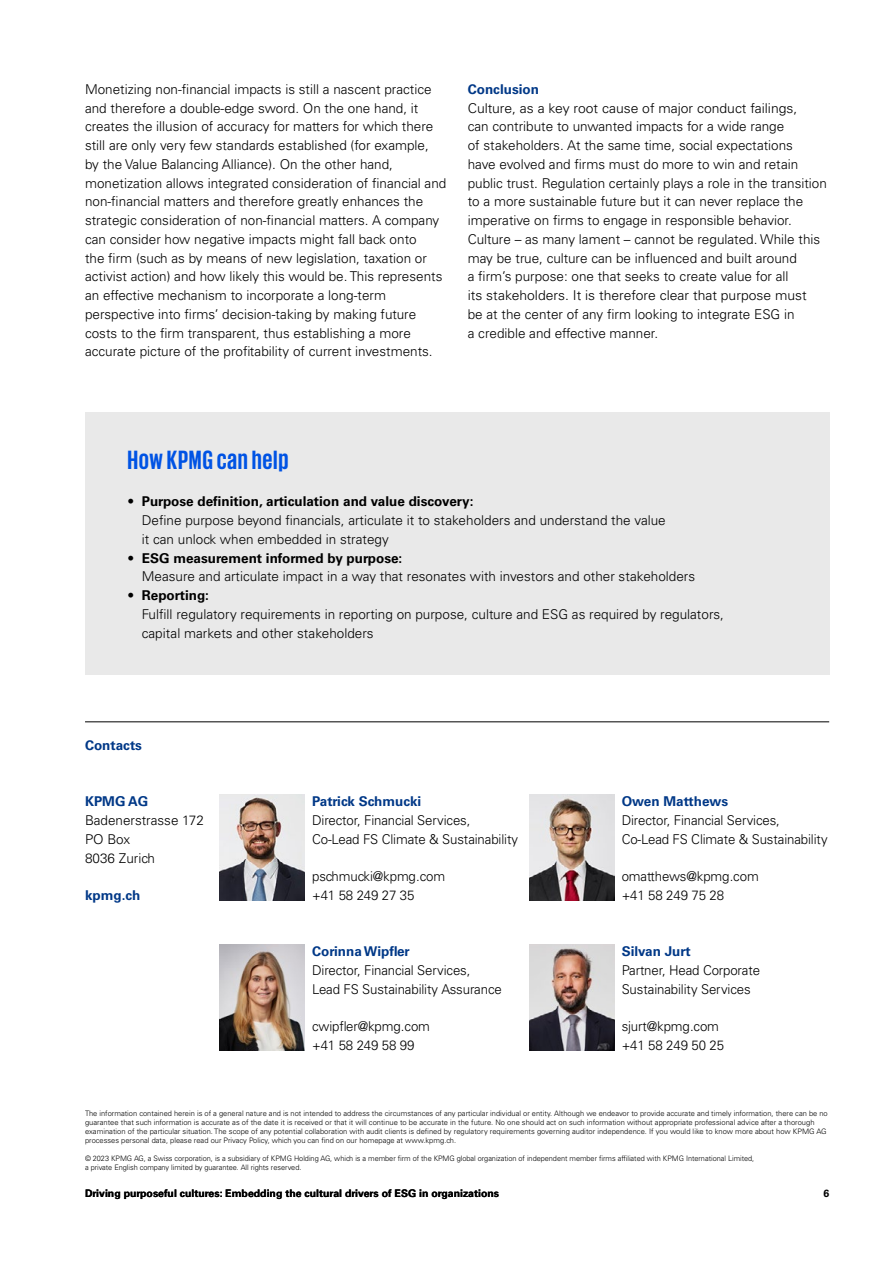
<style>
.page{position:relative;width:893px;height:1263px;background:#fff}
.page>*{position:absolute;margin:0;border:0;box-sizing:border-box;transform-origin:0 0}
.t1{font:700 27px "KPMG";letter-spacing:.025em;color:#0053e4}
.t2{font:300 13.5px/18.8px "Univers LT Std";color:#000}
.t3{font:700 13.5px "Univers LT Std";color:#003887}
.t4{font:700 10.5px "Univers LT Std";color:#000}
.t5{font:300 7.5px/9px "Univers LT Std";color:#000}
.s1{font-weight:700}
</style>
<div class="page">
<div style="left:85px;top:412px;width:744px;height:263px;background:#e9e9e9"></div>
<hr style="left:85px;top:721px;width:744px;height:1px;background:#000">
<img style="left:529px;top:944px;width:85px;height:106px">
<img style="left:529px;top:795px;width:85px;height:105px">
<img style="left:220px;top:944px;width:85px;height:106px">
<img style="left:220px;top:794px;width:85px;height:106px">
<p class="t2" style="left:85px;top:80px;width:363px">Monetizing non-financial impacts is still a nascent practice and therefore a double-edge sword. On the one hand, it creates the illusion of accuracy for matters for which there still are only very few standards established (for example,<br>by the Value Balancing Alliance). On the other hand, monetization allows integrated consideration of financial and non-financial matters and therefore greatly enhances the strategic consideration of non-financial matters. A company can consider how negative impacts might fall back onto<br>the firm (such as by means of new legislation, taxation or activist action) and how likely this would be. This represents an effective mechanism to incorporate a long-term perspective into firms’ decision-taking by making future costs to the firm transparent, thus establishing a more accurate picture of the profitability of current investments.</p>
<p class="t3" style="left:468px;top:81px;width:73px">Conclusion</p>
<p class="t2" style="left:468px;top:98px;width:361px">Culture, as a key root cause of major conduct failings,<br>can contribute to unwanted impacts for a wide range<br>of stakeholders. At the same time, social expectations<br>have evolved and firms must do more to win and retain public trust. Regulation certainly plays a role in the transition to a more sustainable future but it can never replace the imperative on firms to engage in responsible behavior.<br>Culture – as many lament – cannot be regulated. While this may be true, culture can be influenced and built around<br>a firm’s purpose: one that seeks to create value for all<br>its stakeholders. It is therefore clear that purpose must<br>be at the center of any firm looking to integrate ESG in<br>a credible and effective manner.</p>
<h1 class="t1" style="left:128px;top:446px;width:162px">How KPMG can help</h1>
<p class="t2" style="left:142px;top:492px;width:525px;text-indent:-14px">• <span class="s1">Purpose definition, articulation and value discovery:<br></span>Define purpose beyond financials, articulate it to stakeholders and understand the value it can unlock when embedded in strategy</p>
<p class="t2" style="left:142px;top:548px;width:555px;text-indent:-14px">• <span class="s1">ESG measurement informed by purpose:<br></span>Measure and articulate impact in a way that resonates with investors and other stakeholders</p>
<p class="t2" style="left:142px;top:586px;width:584px;text-indent:-14px">• <span class="s1">Reporting:<br></span>Fulfill regulatory requirements in reporting on purpose, culture and ESG as required by regulators, capital markets and other stakeholders</p>
<p class="t3" style="left:85px;top:737px;width:59px">Contacts</p>
<p class="t3" style="left:85px;top:794px;width:65px">KPMG AG</p>
<p class="t2" style="left:85px;top:811px;width:120px">Badenerstrasse 172<br>PO Box<br>8036 Zurich</p>
<p class="t3" style="left:85px;top:887px;width:57px">kpmg.ch</p>
<p class="t3" style="left:312px;top:794px;width:111px">Patrick Schmucki</p>
<p class="t2" style="left:312px;top:811px;width:208px">Director, Financial Services,<br>Co-Lead FS Climate &amp; Sustainability</p>
<p class="t2" style="left:312px;top:867px;width:135px">pschmucki@kpmg.com +41 58 249 27 35</p>
<p class="t3" style="left:312px;top:944px;width:99px">Corinna Wipfler</p>
<p class="t2" style="left:312px;top:961px;width:191px">Director, Financial Services,<br>Lead FS Sustainability Assurance</p>
<p class="t2" style="left:312px;top:1017px;width:119px">cwipfler@kpmg.com +41 58 249 58 99</p>
<p class="t3" style="left:622px;top:794px;width:108px">Owen Matthews</p>
<p class="t2" style="left:622px;top:811px;width:208px">Director, Financial Services,<br>Co-Lead FS Climate &amp; Sustainability</p>
<p class="t2" style="left:622px;top:867px;width:139px">omatthews@kpmg.com +41 58 249 75 28</p>
<p class="t3" style="left:622px;top:944px;width:70px">Silvan Jurt</p>
<p class="t2" style="left:622px;top:961px;width:140px">Partner, Head Corporate<br>Sustainability Services</p>
<p class="t2" style="left:622px;top:1017px;width:104px">sjurt@kpmg.com +41 58 249 50 25</p>
<p class="t5" style="left:85px;top:1109px;width:744px">The information contained herein is of a general nature and is not intended to address the circumstances of any particular individual or entity. Although we endeavor to provide accurate and timely information, there can be no guarantee that such information is accurate as of the date it is received or that it will continue to be accurate in the future. No one should act on such information without appropriate professional advice after a thorough examination of the particular situation. The scope of any potential collaboration with audit clients is defined by regulatory requirements governing auditor independence. If you would like to know more about how KPMG AG processes personal data, please read our Privacy Policy, which you can find on our homepage at www.kpmg.ch.</p>
<p class="t5" style="left:85px;top:1154px;width:671px">© 2023 KPMG AG, a Swiss corporation, is a subsidiary of KPMG Holding AG, which is a member firm of the KPMG global organization of independent member firms affiliated with KPMG International Limited, a private English company limited by guarantee. All rights reserved.</p>
<p class="t4" style="left:85px;top:1187px;width:416px">Driving purposeful cultures: Embedding the cultural drivers of ESG in organizations</p>
<p class="t4" style="left:823px;top:1187px;width:7px">6</p>
</div>
